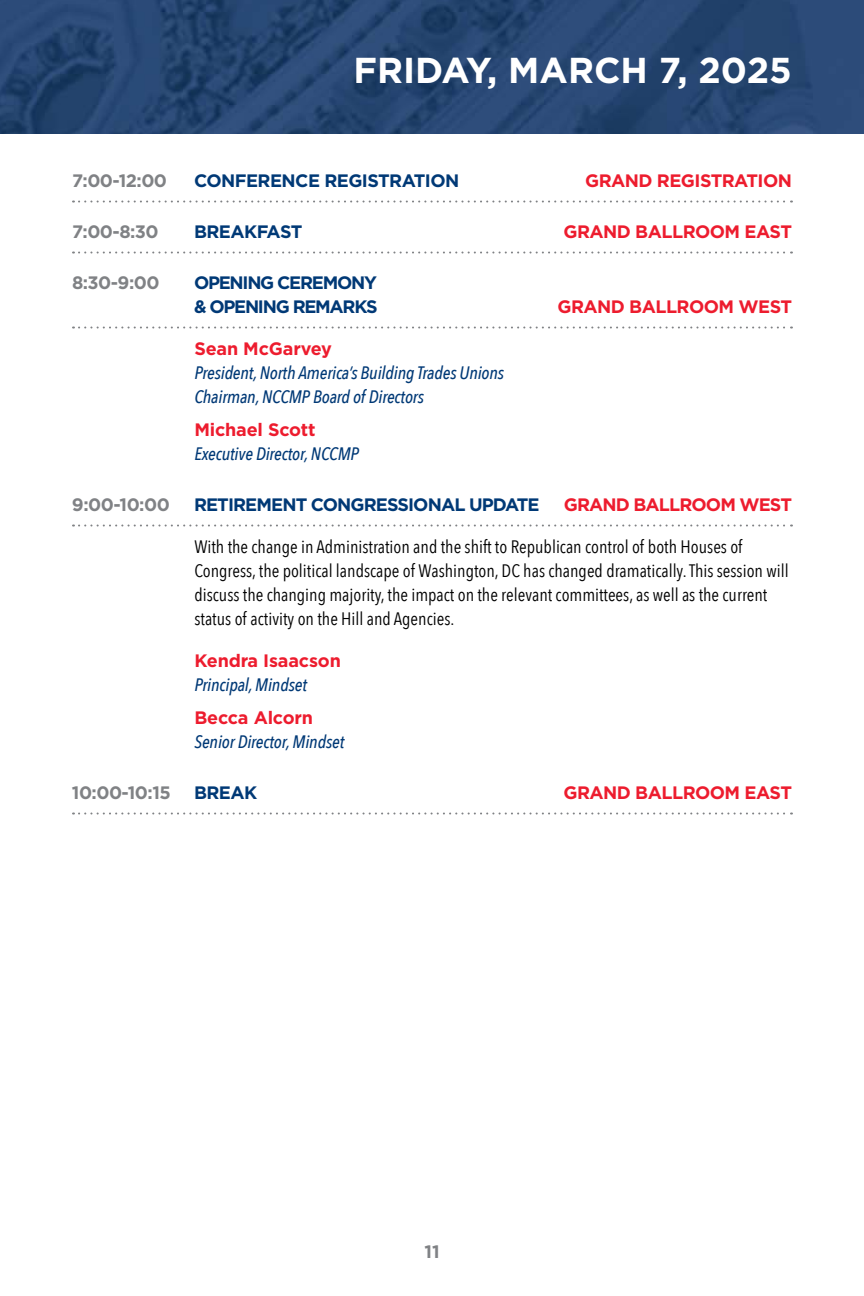
<style>
.page{position:relative;width:864px;height:1296px;background:#fff}
.page>*{position:absolute;margin:0;border:0;box-sizing:border-box;transform-origin:0 0}
.t1{font:700 36px "Gotham";color:#fff}
.t2{font:18px/24px "Avenir Next Condensed";color:#000}
.t3{font:italic 500 18px/24px "Avenir Next Condensed";letter-spacing:-.01em;color:#003976}
.t4{font:700 18px "Gotham";letter-spacing:-.03em;color:#ed1c2e}
.t5{font:700 18px "Gotham";letter-spacing:-.03em;color:#808285}
.t6{font:700 18px "Gotham";letter-spacing:-.01em;color:#ed1c2e}
.t7{font:700 18px "Gotham";letter-spacing:-.05em;color:#003976}
.t8{font:700 18px "Gotham";letter-spacing:-.03em;color:#003976}
.t9{font:700 18px/24px "Gotham";letter-spacing:-.07em;color:#003976}
.t10{font:700 18px "Gotham";letter-spacing:-.05em;color:#ed1c2e}
</style>
<div class="page">
<img style="left:0;top:0;width:864px;height:133px">
<svg style="left:73px;top:201px;width:719px;height:2px"></svg>
<svg style="left:73px;top:252px;width:719px;height:2px"></svg>
<svg style="left:73px;top:327px;width:719px;height:2px"></svg>
<svg style="left:73px;top:525px;width:719px;height:2px"></svg>
<svg style="left:73px;top:813px;width:719px;height:2px"></svg>
<h1 class="t1" style="left:354px;top:46px;width:440px">FRIDAY, MARCH 7, 2025</h1>
<p class="t5" style="left:72px;top:169px;width:97px">7:00-12:00</p>
<p class="t8" style="left:194px;top:169px;width:267px">CONFERENCE REGISTRATION</p>
<p class="t4" style="left:585px;top:169px;width:208px">GRAND REGISTRATION</p>
<p class="t5" style="left:72px;top:220px;width:88px">7:00-8:30</p>
<p class="t8" style="left:194px;top:220px;width:110px">BREAKFAST</p>
<p class="t4" style="left:564px;top:220px;width:230px">GRAND BALLROOM EAST</p>
<p class="t5" style="left:72px;top:271px;width:89px">8:30-9:00</p>
<p class="t9" style="left:194px;top:271px;width:185px">OPENING CEREMONY &amp; OPENING REMARKS</p>
<p class="t4" style="left:557px;top:295px;width:236px">GRAND BALLROOM WEST</p>
<p class="t6" style="left:194px;top:337px;width:139px">Sean McGarvey</p>
<p class="t3" style="left:194px;top:361px;width:311px">President, North America’s Building Trades Unions<br>Chairman, NCCMP Board of Directors</p>
<p class="t6" style="left:194px;top:418px;width:123px">Michael Scott</p>
<p class="t3" style="left:194px;top:442px;width:166px">Executive Director, NCCMP</p>
<p class="t5" style="left:72px;top:493px;width:99px">9:00-10:00</p>
<p class="t7" style="left:194px;top:493px;width:347px">RETIREMENT CONGRESSIONAL UPDATE</p>
<p class="t10" style="left:564px;top:493px;width:230px">GRAND BALLROOM WEST</p>
<p class="t2" style="left:194px;top:534px;width:596px">With the change in Administration and the shift to Republican control of both Houses of Congress, the political landscape of Washington, DC has changed dramatically. This session will discuss the changing majority, the impact on the relevant committees, as well as the current status of activity on the Hill and Agencies.</p>
<p class="t6" style="left:194px;top:649px;width:148px">Kendra Isaacson</p>
<p class="t3" style="left:194px;top:673px;width:114px">Principal, Mindset</p>
<p class="t6" style="left:194px;top:706px;width:120px">Becca Alcorn</p>
<p class="t3" style="left:194px;top:730px;width:151px">Senior Director, Mindset</p>
<p class="t5" style="left:72px;top:781px;width:100px">10:00-10:15</p>
<p class="t7" style="left:194px;top:781px;width:65px">BREAK</p>
<p class="t4" style="left:564px;top:781px;width:230px">GRAND BALLROOM EAST</p>
<p class="t5" style="left:424px;top:1240px;width:17px">11</p>
</div>
